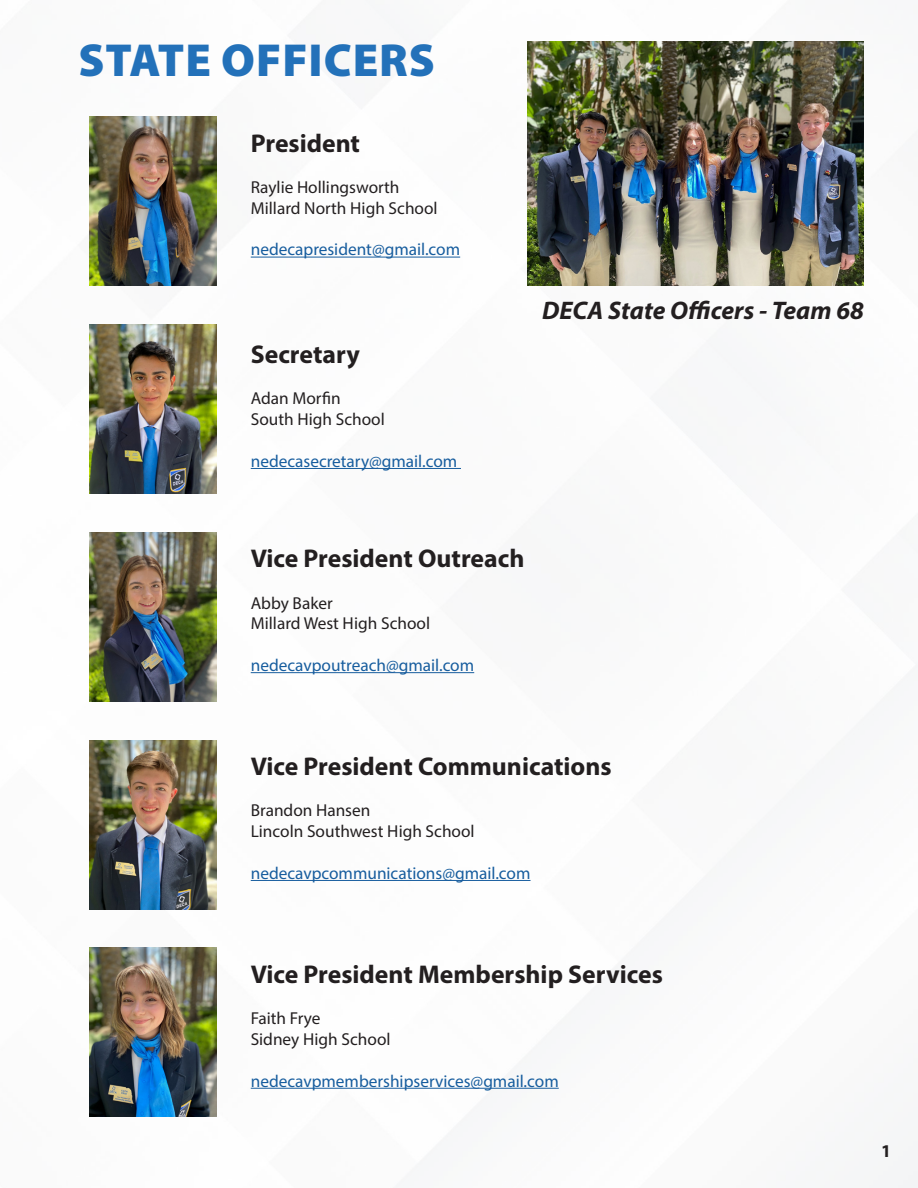
<style>
.page{position:relative;width:918px;height:1188px;background:#fff}
.page>*{position:absolute;margin:0;border:0;box-sizing:border-box;transform-origin:0 0}
.t1{font:900 46.5px "Myriad Pro";letter-spacing:.02em;color:#2371b9}
.t2{font:700 25.65px "Myriad Pro";color:#231f20}
.t3{font:italic 700 25.5px "Myriad Pro";color:#231f20}
.t4{font:700 18px "Myriad Pro";color:#231f20}
.t5{font:17.25px "Myriad Pro";color:#231f20}
.t6{font:17.25px "Myriad Pro";color:#175d9e}
</style>
<div class="page">
<img style="left:89px;top:116px;width:829px;height:1072px">
<img style="left:527px;top:41px;width:337px;height:245px">
<img style="left:90px;top:117px;width:126px;height:169px">
<hr style="left:251px;top:257px;width:209px;height:1px;background:#175d9e">
<img style="left:90px;top:324px;width:126px;height:170px">
<hr style="left:251px;top:468px;width:210px;height:1px;background:#175d9e">
<img style="left:90px;top:532px;width:126px;height:169px">
<hr style="left:251px;top:672px;width:223px;height:1px;background:#175d9e">
<img style="left:90px;top:740px;width:126px;height:169px">
<hr style="left:251px;top:880px;width:280px;height:1px;background:#175d9e">
<img style="left:90px;top:948px;width:126px;height:169px">
<hr style="left:251px;top:1088px;width:308px;height:1px;background:#175d9e">
<p class="t1" style="left:78px;top:30px;width:358px">STATE OFFICERS</p>
<p class="t2" style="left:251px;top:126px;width:111px">President</p>
<p class="t5" style="left:251px;top:177px;width:150px">Raylie Hollingsworth</p>
<p class="t5" style="left:251px;top:197px;width:188px">Millard North High School</p>
<p class="t6" style="left:251px;top:239px;width:211px">nedecapresident@gmail.com</p>
<p class="t2" style="left:251px;top:338px;width:111px">Secretary</p>
<p class="t5" style="left:251px;top:388px;width:92px">Adan Morfin</p>
<p class="t5" style="left:251px;top:409px;width:136px">South High School</p>
<p class="t6" style="left:251px;top:450px;width:208px">nedecasecretary@gmail.com</p>
<p class="t3" style="left:542px;top:294px;width:323px">DECA State Officers - Team 68</p>
<p class="t2" style="left:251px;top:542px;width:275px">Vice President Outreach</p>
<p class="t5" style="left:251px;top:592px;width:84px">Abby Baker</p>
<p class="t5" style="left:251px;top:613px;width:181px">Millard West High School</p>
<p class="t6" style="left:251px;top:655px;width:225px">nedecavpoutreach@gmail.com</p>
<p class="t2" style="left:251px;top:750px;width:362px">Vice President Communications</p>
<p class="t5" style="left:251px;top:800px;width:121px">Brandon Hansen</p>
<p class="t5" style="left:251px;top:821px;width:225px">Lincoln Southwest High School</p>
<p class="t6" style="left:251px;top:862px;width:281px">nedecavpcommunications@gmail.com</p>
<p class="t2" style="left:251px;top:957px;width:414px">Vice President Membership Services</p>
<p class="t5" style="left:251px;top:1008px;width:71px">Faith Frye</p>
<p class="t5" style="left:251px;top:1029px;width:141px">Sidney High School</p>
<p class="t6" style="left:251px;top:1070px;width:310px">nedecavpmembershipservices@gmail.com</p>
<p class="t4" style="left:881px;top:1139px;width:11px">1</p>
</div>
